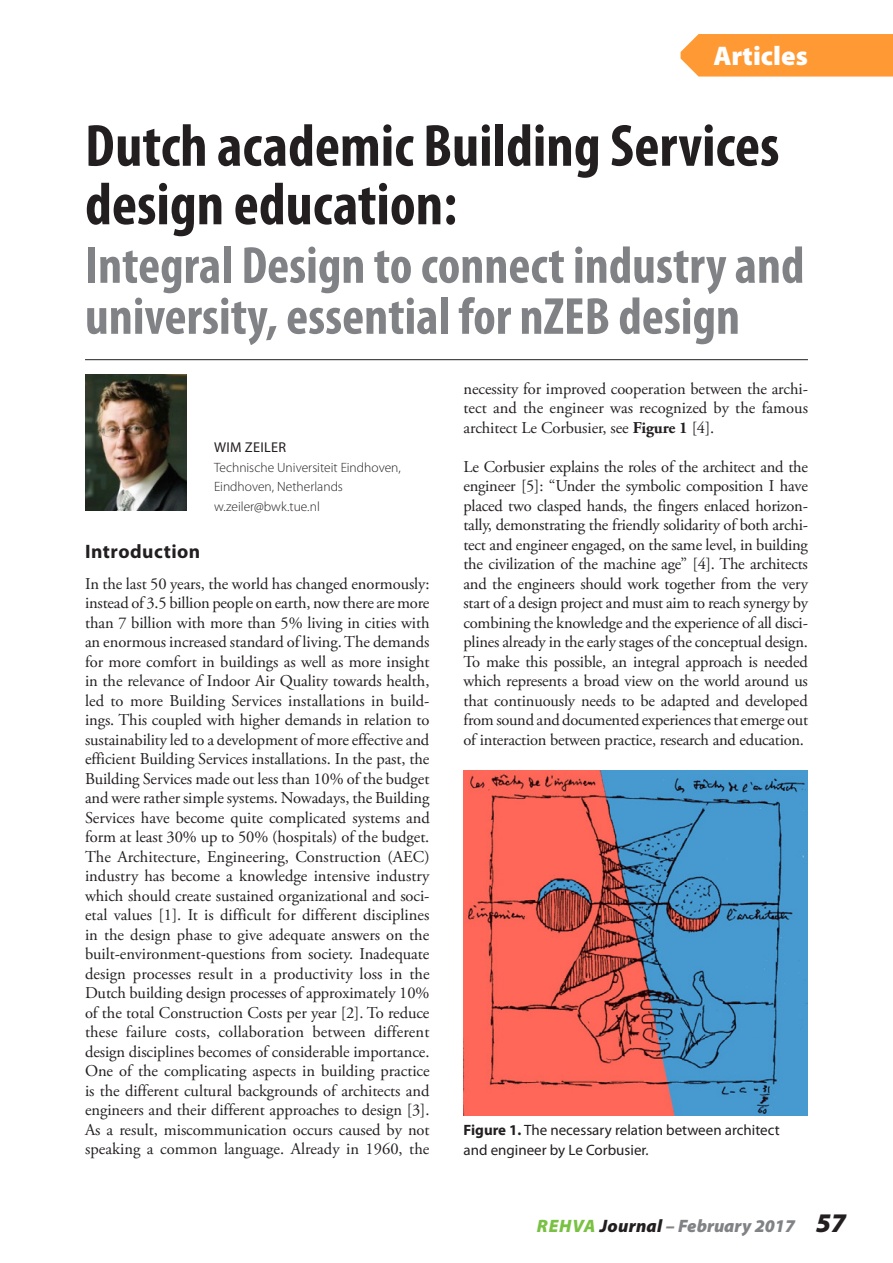
<style>
.page{position:relative;width:893px;height:1263px;background:#fff}
.page>*{position:absolute;margin:0;border:0;box-sizing:border-box;transform-origin:0 0}
.Heading_1{font:700 condensed 60px/58.5px "Myriad Pro";color:#231f20}
.Heading_1-2{font:700 condensed 52.5px/51px "Myriad Pro";color:#808285}
.t1{font:900 27px "Myriad Pro";color:#fff}
.Heading_2{font:700 19.5px "Myriad Pro";letter-spacing:.025em;color:#231f20}
.zPage_Number{font:italic 900 18px "Myriad Pro";letter-spacing:.01em;color:#808285}
.t2{font:16.5px/19.5px "Adobe Garamond Pro";letter-spacing:-.005em;color:#231f20;text-align:justify}
.Caption_0{font:15px/19.5px "Myriad Pro";color:#231f20}
.Heading_6{font:14.25px "Myriad Pro";letter-spacing:.02em;color:#231f20}
.Heading_5{font:300 13.5px/19.5px "Myriad Pro";color:#231f20}
.s1{font-weight:700}
.s2{color:#79c142}
.s3{color:#231f20}
.s4{font-size:27px;color:#231f20}
</style>
<div class="page">
<hr style="left:85px;top:359px;width:723px;height:1px;background:#231f20">
<img style="left:85px;top:374px;width:102px;height:137px">
<img style="left:463px;top:770px;width:345px;height:345px">
<div style="left:681px;top:34px;width:212px;height:43px;background:#f93"></div>
<h3 class="t1" style="left:713px;top:37px;width:96px">Articles</h3>
<p class="Heading_1" style="left:85px;top:115px;width:696px">Dutch academic Building Services design education:</p>
<p class="Heading_1-2" style="left:85px;top:239px;width:721px">Integral Design to connect industry and university, essential for nZEB design</p>
<p class="Heading_6" style="left:214px;top:439px;width:73px">WIM ZEILER</p>
<p class="Heading_5" style="left:214px;top:457px;width:188px">Technische Universiteit Eindhoven,<br>Eindhoven, Netherlands w.zeiler@bwk.tue.nl</p>
<p class="Heading_2" style="left:85px;top:539px;width:117px">Introduction</p>
<p class="t2" style="left:85px;top:574px;width:346px">In the last 50 years, the world has changed enormously: instead of 3.5 billion people on earth, now there are more than 7 billion with more than 5% living in cities with an enormous increased standard of living. The demands for more comfort in buildings as well as more insight in the relevance of Indoor Air Quality towards health, led to more Building Services installations in build&shy;ings. This coupled with higher demands in relation to sustainability led to a development of more effective and efficient Building Services installations. In the past, the Building Services made out less than 10% of the budget and were rather simple systems. Nowadays, the Building Services have become quite complicated systems and form at least 30% up to 50% (hospitals) of the budget.<br>The Architecture, Engineering, Construction (AEC) industry has become a knowledge intensive industry which should create sustained organizational and soci&shy;etal values [1]. It is difficult for different disciplines in the design phase to give adequate answers on the built-environment-questions from society. Inadequate design processes result in a productivity loss in the Dutch building design processes of approximately 10% of the total Construction Costs per year [2]. To reduce these failure costs, collaboration between different design disciplines becomes of considerable importance.<br>One of the complicating aspects in building practice is the different cultural backgrounds of architects and engineers and their different approaches to design [3].<br>As a result, miscommunication occurs caused by not speaking a common language. Already in 1960, the</p>
<p class="t2" style="left:463px;top:379px;width:346px">necessity for improved cooperation between the archi&shy;tect and the engineer was recognized by the famous architect Le Corbusier, see <span class="s1">Figure 1</span> [4].</p>
<p class="t2" style="left:463px;top:457px;width:346px">Le Corbusier explains the roles of the architect and the engineer [5]: “Under the symbolic composition I have placed two clasped hands, the fingers enlaced horizon&shy;tally, demonstrating the friendly solidarity of both archi&shy;tect and engineer engaged, on the same level, in building the civilization of the machine age” [4]. The architects and the engineers should work together from the very start of a design project and must aim to reach synergy by combining the knowledge and the experience of all disci&shy;plines already in the early stages of the conceptual design.<br>To make this possible, an integral approach is needed which represents a broad view on the world around us that continuously needs to be adapted and developed from sound and documented experiences that emerge out of interaction between practice, research and education.</p>
<p class="Caption_0" style="left:463px;top:1120px;width:318px"><span class="s1">Figure 1.</span> The necessary relation between architect and engineer by Le Corbusier.</p>
<p class="zPage_Number" style="left:537px;top:1214px;width:311px"><span class="s2">REHVA</span> <span class="s3">Journal</span> – February 2017 <span class="s4">57</span></p>
</div>
